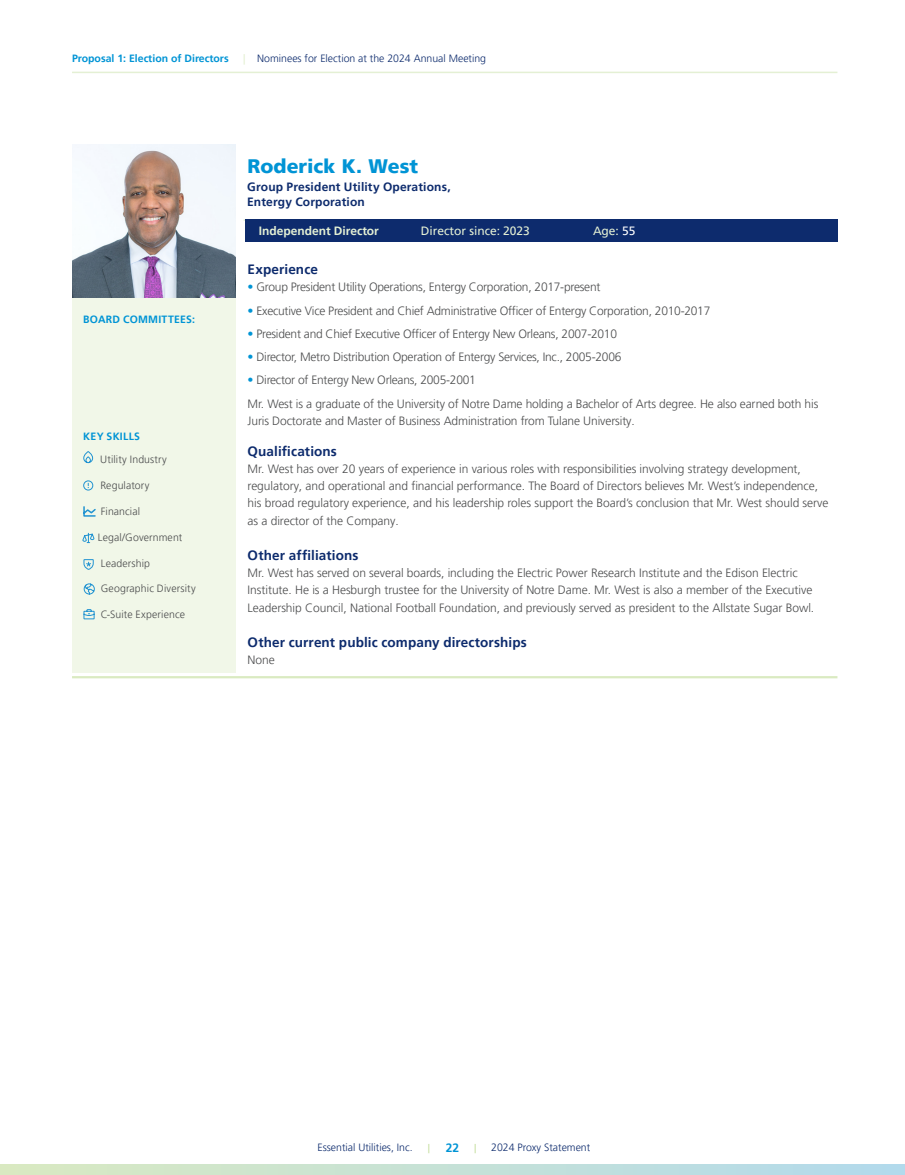
<style>
.page{position:relative;width:905px;height:1175px;background:#fff}
.page>*{position:absolute;margin:0;border:0;box-sizing:border-box;transform-origin:0 0}
._1_header{font:900 19.5px "Frutiger LT Pro";letter-spacing:-.005em;color:#0094d5}
.subhead8_12{font:700 13.5px "Frutiger LT Pro";letter-spacing:.01em;color:#0d2b6d}
.t1{font:300 12px/17.2px "Frutiger LT Pro";letter-spacing:-.005em;color:#4b4c4d}
.t2{font:700 12px/15px "Frutiger LT Pro";letter-spacing:.015em;color:#0d2b6d}
.t3{font:12px "Frutiger LT Pro";color:#e4f0d4}
.t4{font:700 12px "Frutiger LT Pro";color:#e4f0d4}
.t5{font:700 12px "Frutiger LT Pro";color:#0094d5}
.t6{font:300 10.5px "Frutiger LT Pro";letter-spacing:.01em;color:#4b4c4d}
.t7{font:300 10.5px "Frutiger LT Pro";color:#0d2b6d}
.t8{font:700 10.5px "Frutiger LT Pro";color:#0094d5}
.t9{font:700 10.5px "Frutiger LT Pro";letter-spacing:.02em;color:#0094d5}
.t10{font:700 10.5px "Frutiger LT Pro";letter-spacing:.025em;color:#0094d5}
.s1{color:#daeac1}
.s2{color:#fff}
.s3{color:#0094d5}
</style>
<div class="page">
<svg style="left:0;top:1164px;width:904px;height:10px;background:#c5e1d6"></svg>
<svg style="left:474px;top:1144px;width:2px;height:9px"></svg>
<hr style="left:72px;top:72px;width:765px;height:1px;background:#e4f0d4">
<div style="left:72px;top:144px;width:164px;height:529px;background:#f1f7e8"></div>
<hr style="left:72px;top:676px;width:765px;height:2px;background:#daeac1">
<hr style="left:243px;top:219px;width:594px;height:2px;background:#e4f0d4">
<div style="left:245px;top:219px;width:592px;height:23px;background:#0d2b6d"></div>
<svg style="left:83px;top:451px;width:11px;height:12px"></svg>
<div style="left:83px;top:480px;width:10px;height:10px;border:1px solid #2193d1;border-radius:50%"></div>
<svg style="left:83px;top:506px;width:13px;height:11px"></svg>
<svg style="left:82px;top:532px;width:13px;height:11px"></svg>
<svg style="left:83px;top:559px;width:11px;height:11px"></svg>
<svg style="left:83px;top:583px;width:12px;height:12px"></svg>
<svg style="left:83px;top:609px;width:12px;height:11px"></svg>
<img style="left:72px;top:144px;width:164px;height:153px">
<p class="t8" style="left:72px;top:52px;width:158px">Proposal 1: Election of Directors</p>
<p class="t7" style="left:243px;top:52px;width:244px"><span class="s1">|</span> Nominees for Election at the 2024 Annual Meeting</p>
<p class="t9" style="left:83px;top:313px;width:113px">BOARD COMMITTEES:</p>
<p class="t10" style="left:83px;top:430px;width:58px">KEY SKILLS</p>
<p class="t6" style="left:100px;top:453px;width:68px">Utility Industry</p>
<p class="t6" style="left:100px;top:479px;width:51px">Regulatory</p>
<p class="t6" style="left:101px;top:505px;width:41px">Financial</p>
<p class="t6" style="left:98px;top:531px;width:86px">Legal/Government</p>
<p class="t6" style="left:101px;top:557px;width:51px">Leadership</p>
<p class="t6" style="left:101px;top:582px;width:96px">Geographic Diversity</p>
<p class="t6" style="left:101px;top:608px;width:86px">C-Suite Experience</p>
<p class="_1_header" style="left:248px;top:154px;width:172px">Roderick K. West</p>
<p class="t2" style="left:247px;top:179px;width:205px">Group President Utility Operations,<br>Entergy Corporation</p>
<p class="t4" style="left:259px;top:224px;width:122px">Independent Director</p>
<p class="t3" style="left:421px;top:224px;width:110px">Director since: 2023</p>
<p class="t3" style="left:593px;top:224px;width:44px">Age: <span class="s2">55</span></p>
<p class="subhead8_12" style="left:248px;top:261px;width:72px">Experience</p>
<p class="t1" style="left:248px;top:279px;width:354px"><span class="s3">•</span> Group President Utility Operations, Entergy Corporation, 2017-present</p>
<p class="t1" style="left:248px;top:302px;width:464px"><span class="s3">•</span> Executive Vice President and Chief Administrative Officer of Entergy Corporation, 2010-2017</p>
<p class="t1" style="left:248px;top:325px;width:371px"><span class="s3">•</span> President and Chief Executive Officer of Entergy New Orleans, 2007-2010</p>
<p class="t1" style="left:248px;top:348px;width:375px"><span class="s3">•</span> Director, Metro Distribution Operation of Entergy Services, Inc., 2005-2006</p>
<p class="t1" style="left:248px;top:372px;width:230px"><span class="s3">•</span> Director of Entergy New Orleans, 2005-2001</p>
<p class="t1" style="left:248px;top:395px;width:572px">Mr. West is a graduate of the University of Notre Dame holding a Bachelor of Arts degree. He also earned both his<br>Juris Doctorate and Master of Business Administration from Tulane University.</p>
<p class="subhead8_12" style="left:248px;top:443px;width:91px">Qualifications</p>
<p class="t1" style="left:248px;top:460px;width:582px">Mr. West has over 20 years of experience in various roles with responsibilities involving strategy development, regulatory, and operational and financial performance. The Board of Directors believes Mr. West’s independence, his broad regulatory experience, and his leadership roles support the Board’s conclusion that Mr. West should serve as a director of the Company.</p>
<p class="subhead8_12" style="left:248px;top:547px;width:112px">Other affiliations</p>
<p class="t1" style="left:248px;top:564px;width:568px">Mr. West has served on several boards, including the Electric Power Research Institute and the Edison Electric<br>Institute. He is a Hesburgh trustee for the University of Notre Dame. Mr. West is also a member of the Executive<br>Leadership Council, National Football Foundation, and previously served as president to the Allstate Sugar Bowl.</p>
<p class="subhead8_12" style="left:248px;top:634px;width:281px">Other current public company directorships</p>
<p class="t1" style="left:248px;top:651px;width:29px">None</p>
<p class="t7" style="left:317px;top:1141px;width:97px">Essential Utilities, Inc.</p>
<p class="t5" style="left:446px;top:1141px;width:15px">22</p>
<p class="t7" style="left:491px;top:1141px;width:100px">2024 Proxy Statement</p>
</div>
